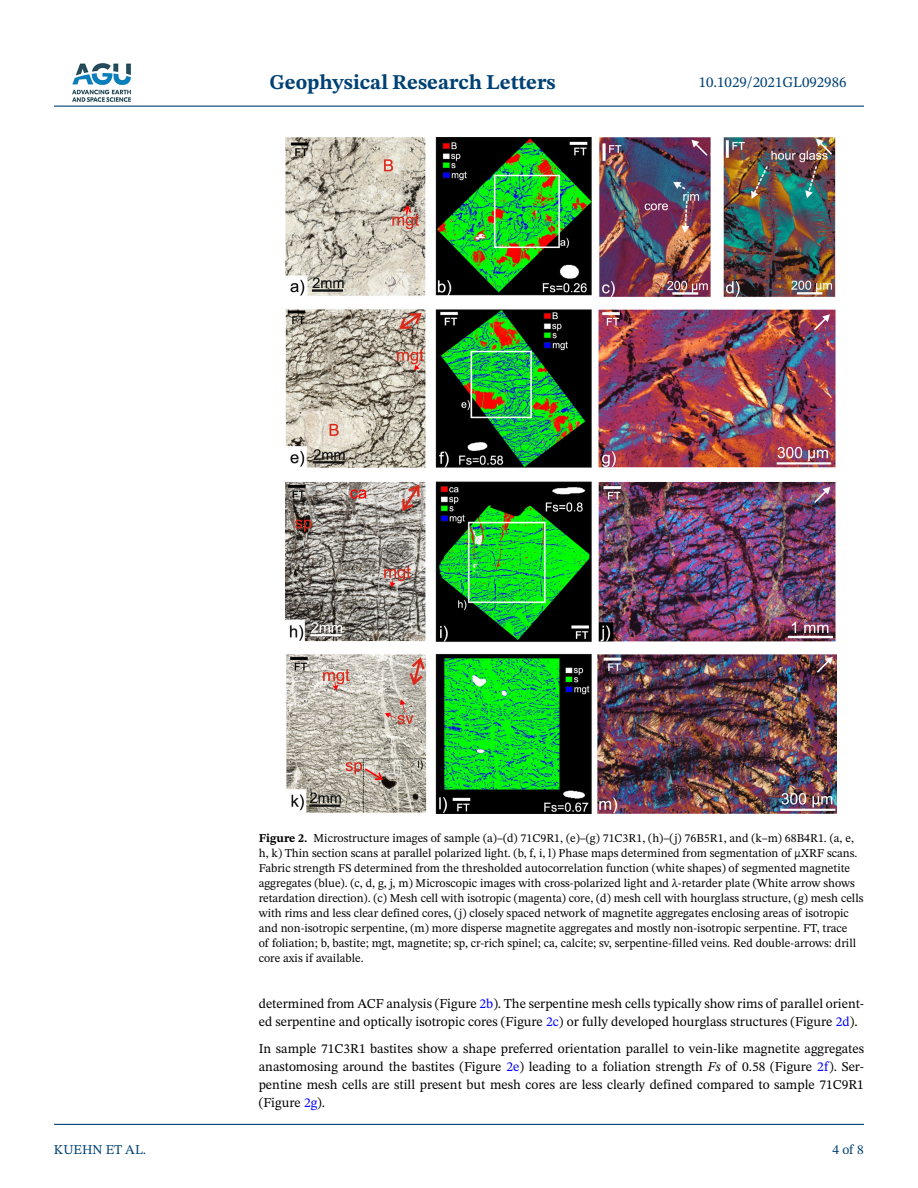
<style>
.page{position:relative;width:918px;height:1188px;background:#fff}
.page>*{position:absolute;margin:0;border:0;box-sizing:border-box;transform-origin:0 0}
.t1{font:700 21px "STIX Two Text";color:#004174}
.t2{font:15px "STIX Two Text";color:#004174}
.t3{font:13.5px/18px "STIX Two Text";color:#000}
.t4{font:13.5px "STIX Two Text";color:#004174}
.t5{font:12px/15px "STIX Two Text";color:#000}
.s1{font-weight:700}
.s2{color:#00f}
.s3{font-style:italic}
</style>
<div class="page">
<hr style="left:54px;top:106px;width:810px;height:1px;background:#004174">
<hr style="left:54px;top:1124px;width:810px;height:1px;background:#004174">
<img style="left:72px;top:63px;width:59px;height:39px">
<img style="left:286px;top:137px;width:551px;height:676px">
<h1 class="t1" style="left:269px;top:67px;width:288px">Geophysical Research Letters</h1>
<p class="t2" style="left:699px;top:72px;width:149px">10.1029/2021GL092986</p>
<p class="t4" style="left:54px;top:1140px;width:94px">KUEHN ET AL.</p>
<p class="t5" style="left:259px;top:830px;width:606px"><span class="s1">Figure 2.</span> Microstructure images of sample (a)–(d) 71C9R1, (e)–(g) 71C3R1, (h)–(j) 76B5R1, and (k–m) 68B4R1. (a, e, h, k) Thin section scans at parallel polarized light. (b, f, i, l) Phase maps determined from segmentation of µXRF scans.<br>Fabric strength FS determined from the thresholded autocorrelation function (white shapes) of segmented magnetite aggregates (blue). (c, d, g, j, m) Microscopic images with cross-polarized light and λ-retarder plate (White arrow shows retardation direction). (c) Mesh cell with isotropic (magenta) core, (d) mesh cell with hourglass structure, (g) mesh cells with rims and less clear defined cores, (j) closely spaced network of magnetite aggregates enclosing areas of isotropic and non-isotropic serpentine, (m) more disperse magnetite aggregates and mostly non-isotropic serpentine. FT, trace<br>of foliation; b, bastite; mgt, magnetite; sp, cr-rich spinel; ca, calcite; sv, serpentine-filled veins. Red double-arrows: drill core axis if available.</p>
<p class="t3" style="left:259px;top:995px;width:607px">determined from ACF analysis (Figure <span class="s2">2b</span>). The serpentine mesh cells typically show rims of parallel orient&shy;ed serpentine and optically isotropic cores (Figure <span class="s2">2c</span>) or fully developed hourglass structures (Figure <span class="s2">2d</span>).</p>
<p class="t3" style="left:259px;top:1040px;width:607px;text-align:justify">In sample 71C3R1 bastites show a shape preferred orientation parallel to vein-like magnetite aggregates anastomosing around the bastites (Figure <span class="s2">2e</span>) leading to a foliation strength <span class="s3">Fs</span> of 0.58 (Figure <span class="s2">2f</span>). Ser&shy;pentine mesh cells are still present but mesh cores are less clearly defined compared to sample 71C9R1 (Figure <span class="s2">2g</span>).</p>
<p class="t4" style="left:833px;top:1140px;width:33px">4 of 8</p>
</div>
